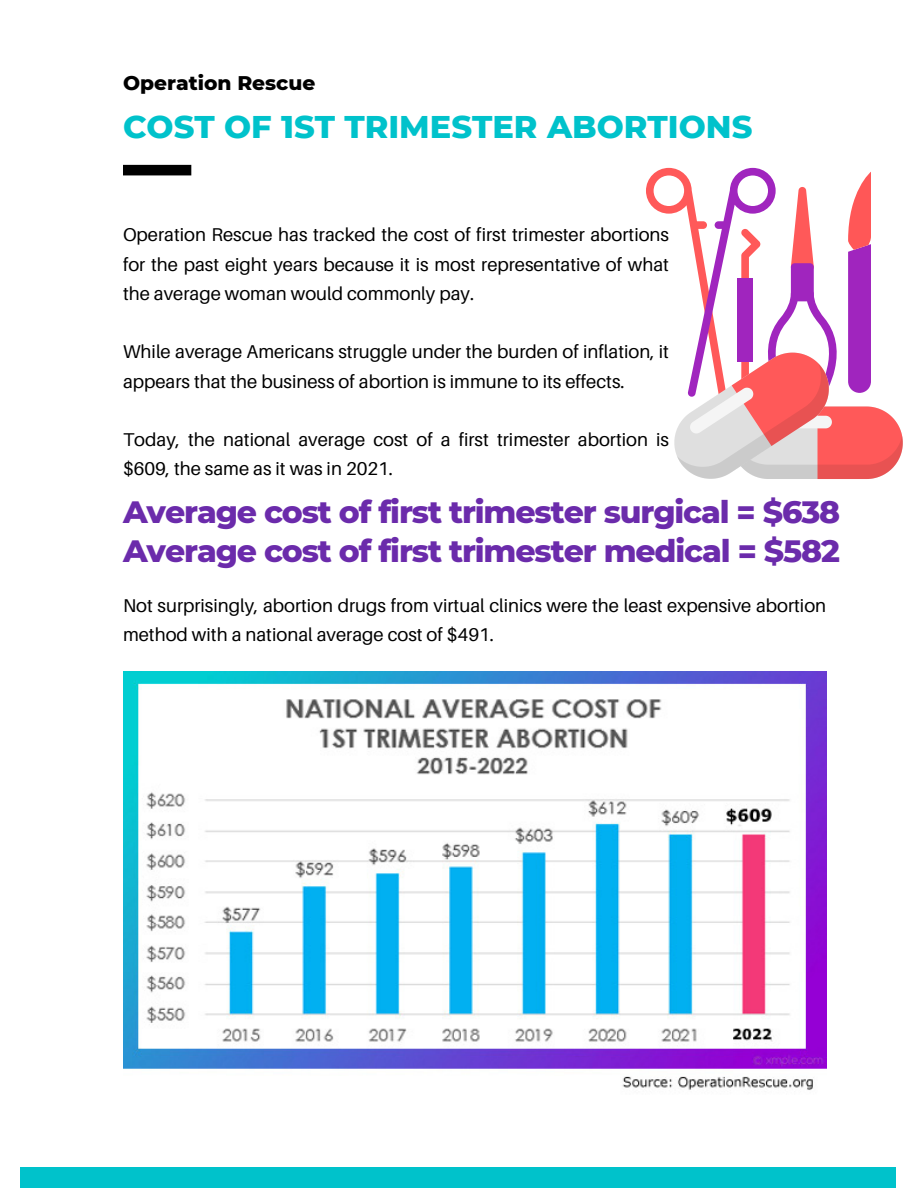
<style>
.page{position:relative;width:918px;height:1188px;background:#fff}
.page>*{position:absolute;margin:0;border:0;box-sizing:border-box;transform-origin:0 0}
.t1{font:800 32.1px "Montserrat";color:#00c2cb}
.t2{font:800 31.5px "Montserrat";letter-spacing:-.035em;color:#6b2bab}
.t3{font:800 20.25px "Montserrat";color:#000}
.t4{font:18.45px/29.2px "Aileron";color:#000}
</style>
<div class="page">
<div style="left:21px;top:1167px;width:875px;height:21px;background:#00c2cb"></div>
<div style="left:123px;top:165px;width:68px;height:10px;background:#000"></div>
<img style="left:123px;top:672px;width:703px;height:418px">
<svg style="left:646px;top:168px;width:257px;height:311px"></svg>
<p class="t3" style="left:123px;top:71px;width:194px">Operation Rescue</p>
<p class="t1" style="left:123px;top:107px;width:631px">COST OF 1ST TRIMESTER ABORTIONS</p>
<p class="t4" style="left:123px;top:220px;width:548px;text-align:justify">Operation Rescue has tracked the cost of first trimester abortions for the past eight years because it is most representative of what the average woman would commonly pay.</p>
<p class="t4" style="left:123px;top:337px;width:548px">While average Americans struggle under the burden of inflation, it appears that the business of abortion is immune to its effects.</p>
<p class="t4" style="left:123px;top:425px;width:548px">Today, the national average cost of a first trimester abortion is $609, the same as it was in 2021.</p>
<p class="t2" style="left:123px;top:493px;width:719px">Average cost of first trimester surgical = $638</p>
<p class="t2" style="left:123px;top:532px;width:718px">Average cost of first trimester medical = $582</p>
<p class="t4" style="left:123px;top:590px;width:705px">Not surprisingly, abortion drugs from virtual clinics were the least expensive abortion method with a national average cost of $491.</p>
</div>
